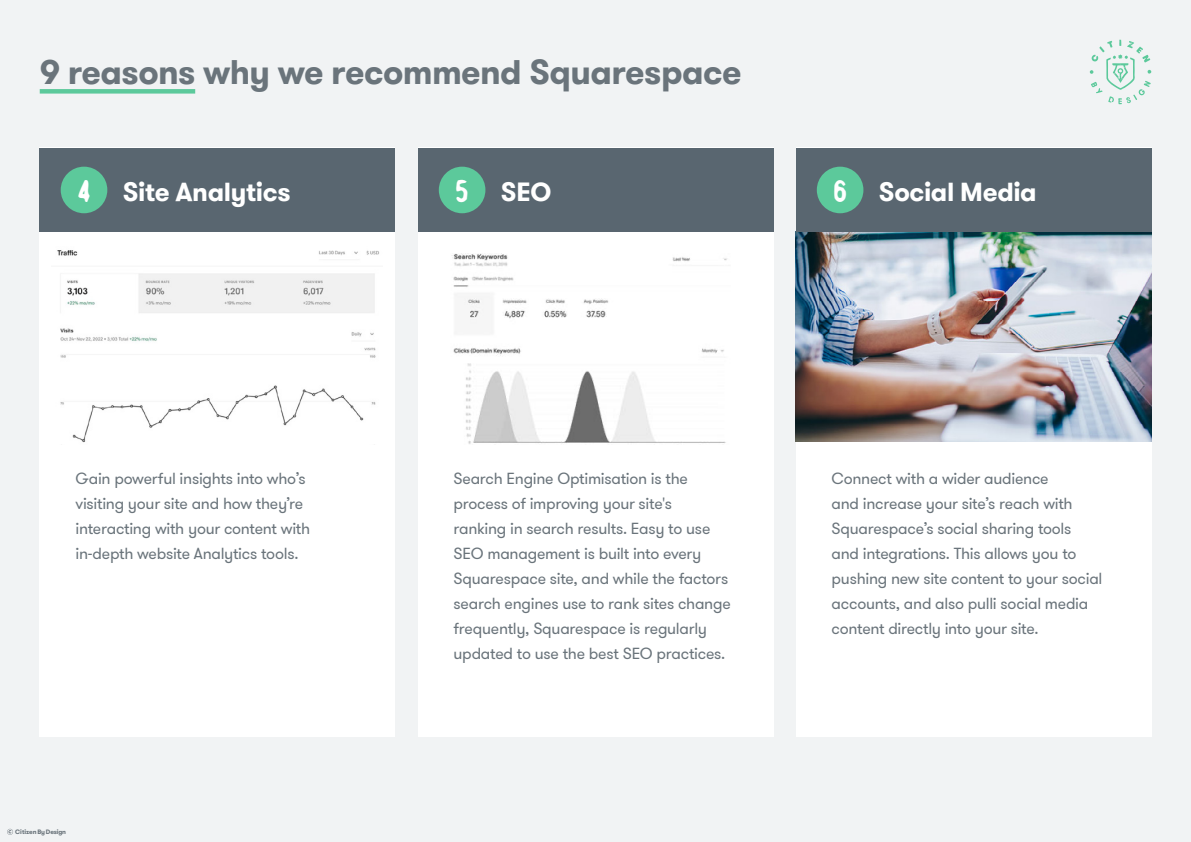
<style>
.page{position:relative;width:1191px;height:842px;background:#f1f3f4}
.page>*{position:absolute;margin:0;border:0;box-sizing:border-box;transform-origin:0 0}
.t1{font:700 34px "GT Walsheim Pro";letter-spacing:-.02em;color:#6a747b}
.t2{font:700 26px "GT Walsheim Pro";letter-spacing:-.015em;color:#fff}
.t3{font:16px/25px "GT Walsheim Pro";letter-spacing:-.015em;color:#6a747b}
.t4{font:700 6.3px "GT Walsheim Pro";letter-spacing:-.02em;color:#6a747b}
.s1{font-family:"CITIZENCAPS Regular";font-weight:400;font-size:32.2px}
</style>
<div class="page">
<div style="left:418px;top:147px;width:355px;height:589px;background:#fff"></div>
<img style="left:452px;top:253px;width:275px;height:191px">
<div style="left:418px;top:148px;width:355px;height:84px;background:#596670"></div>
<div style="left:40px;top:147px;width:355px;height:589px;background:#fff"></div>
<img style="left:57px;top:250px;width:322px;height:193px">
<div style="left:40px;top:148px;width:355px;height:84px;background:#596670"></div>
<div style="left:796px;top:147px;width:355px;height:589px;background:#fff"></div>
<img style="left:796px;top:232px;width:355px;height:209px">
<div style="left:796px;top:148px;width:355px;height:84px;background:#596670"></div>
<svg style="left:7px;top:829px;width:6px;height:6px"></svg>
<svg style="left:1089px;top:40px;width:62px;height:64px"></svg>
<div style="left:439px;top:167px;width:46px;height:46px;background:#5cc99b;border-radius:50%"></div>
<div style="left:61px;top:167px;width:46px;height:46px;background:#5cc99b;border-radius:50%"></div>
<div style="left:817px;top:167px;width:46px;height:46px;background:#5cc99b;border-radius:50%"></div>
<div style="left:40px;top:89px;width:155px;height:5px;background:#5cc99b"></div>
<h1 class="t1" style="left:40px;top:50px;width:703px">9 reasons why we recommend Squarespace</h1>
<h2 class="t2" style="left:77px;top:175px;width:215px"><span class="s1">4</span> Site Analytics</h2>
<h2 class="t2" style="left:455px;top:175px;width:98px"><span class="s1">5</span> SEO</h2>
<h2 class="t2" style="left:832px;top:175px;width:206px"><span class="s1">6</span> Social Media</h2>
<p class="t3" style="left:75px;top:466px;width:236px">Gain powerful insights into who’s visiting your site and how they’re interacting with your content with in-depth website Analytics tools.</p>
<p class="t4" style="left:15px;top:828px;width:52px">Citizen By Design</p>
<p class="t3" style="left:453px;top:466px;width:279px">Search Engine Optimisation is the process of improving your site's<br>ranking in search results. Easy to use SEO management is built into every Squarespace site, and while the factors search engines use to rank sites change frequently, Squarespace is regularly updated to use the best SEO practices.</p>
<p class="t3" style="left:831px;top:466px;width:272px">Connect with a wider audience<br>and increase your site’s reach with Squarespace’s social sharing tools and integrations. This allows you to pushing new site content to your social accounts, and also pulli social media content directly into your site.</p>
</div>
